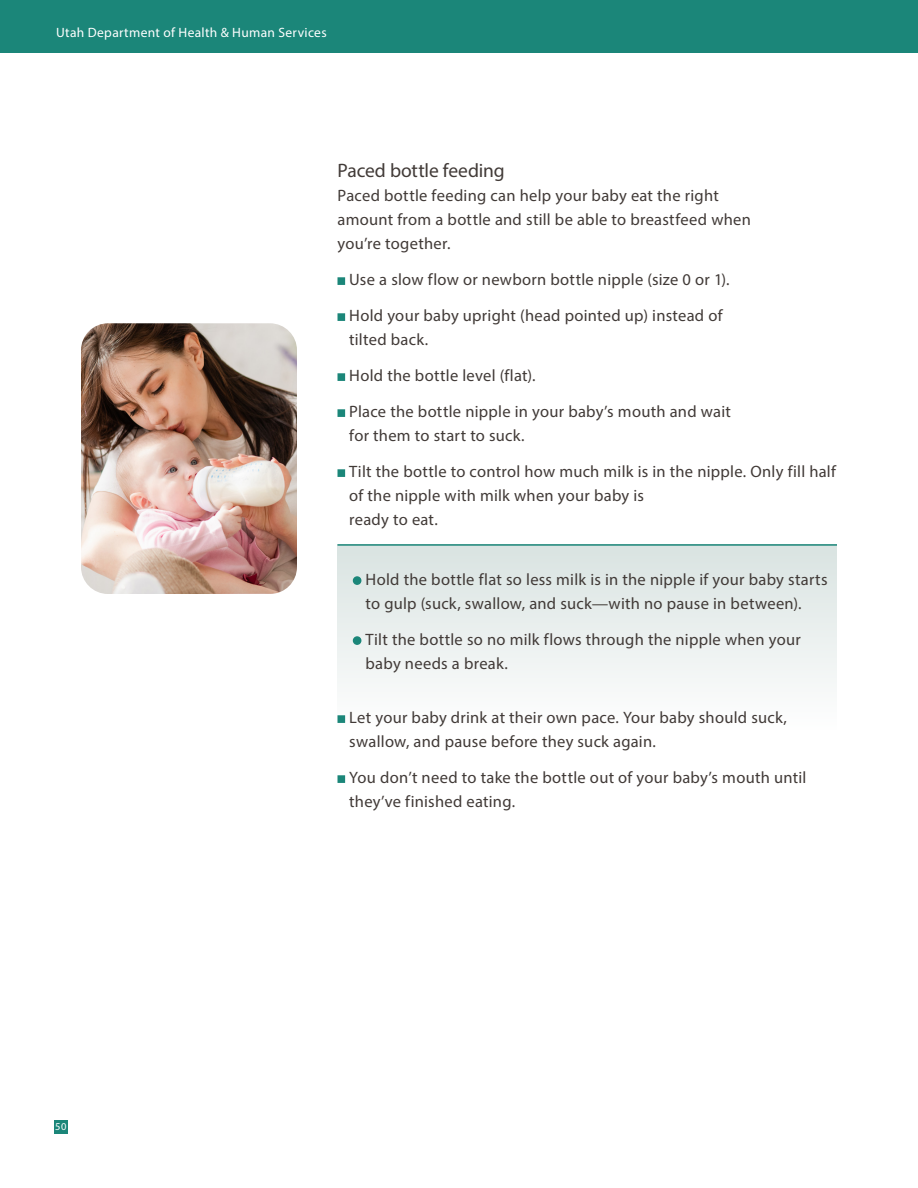
<style>
.page{position:relative;width:918px;height:1188px;background:#fff}
.page>*{position:absolute;margin:0;border:0;box-sizing:border-box;transform-origin:0 0}
.t1{font:19.5px "Myriad Pro";letter-spacing:-.005em;color:#413a37}
.t2{font:16.5px/24px "Myriad Pro";letter-spacing:.015em;color:#413a37}
.t3{font:13.5px "Myriad Pro";letter-spacing:.025em;color:#fff}
.t4{font:10.5px "Myriad Pro";color:#fff}
</style>
<div class="page">
<div style="left:54px;top:1120px;width:14px;height:14px;background:#1b8679"></div>
<div style="left:0;top:0;width:918px;height:53px;background:#1b8679"></div>
<div style="left:338px;top:544px;width:499px;height:186px;background:linear-gradient(to bottom,#d9e3e1,#fefefe)"></div>
<hr style="left:338px;top:544px;width:499px;height:2px;background:#1b8679">
<svg style="left:338px;top:277px;width:7px;height:8px"></svg>
<svg style="left:338px;top:313px;width:7px;height:8px"></svg>
<svg style="left:338px;top:373px;width:7px;height:8px"></svg>
<svg style="left:338px;top:409px;width:7px;height:8px"></svg>
<svg style="left:338px;top:469px;width:7px;height:8px"></svg>
<div style="left:354px;top:577px;width:7px;height:7px;background:#1b8679;border-radius:50%"></div>
<div style="left:353px;top:576px;width:8px;height:9px;border:2px solid #1b8679;border-radius:50%"></div>
<div style="left:354px;top:637px;width:7px;height:7px;background:#1b8679;border-radius:50%"></div>
<div style="left:353px;top:636px;width:8px;height:9px;border:2px solid #1b8679;border-radius:50%"></div>
<svg style="left:338px;top:715px;width:7px;height:8px"></svg>
<svg style="left:338px;top:775px;width:7px;height:8px"></svg>
<img style="left:81px;top:323px;width:216px;height:271px">
<p class="t3" style="left:56px;top:24px;width:272px">Utah Department of Health &amp; Human Services</p>
<p class="t1" style="left:338px;top:158px;width:169px">Paced bottle feeding</p>
<p class="t2" style="left:338px;top:183px;width:415px">Paced bottle feeding can help your baby eat the right amount from a bottle and still be able to breastfeed when you’re together.</p>
<p class="t2" style="left:349px;top:267px;width:382px">Use a slow flow or newborn bottle nipple (size 0 or 1).</p>
<p class="t2" style="left:349px;top:303px;width:375px">Hold your baby upright (head pointed up) instead of tilted back.</p>
<p class="t2" style="left:349px;top:363px;width:188px">Hold the bottle level (flat).</p>
<p class="t2" style="left:349px;top:399px;width:383px">Place the bottle nipple in your baby’s mouth and wait for them to start to suck.</p>
<p class="t2" style="left:349px;top:459px;width:488px">Tilt the bottle to control how much milk is in the nipple. Only fill half of the nipple with milk when your baby is<br>ready to eat.</p>
<p class="t2" style="left:366px;top:567px;width:464px">Hold the bottle flat so less milk is in the nipple if your baby starts to gulp (suck, swallow, and suck—with no pause in between).</p>
<p class="t2" style="left:366px;top:627px;width:437px">Tilt the bottle so no milk flows through the nipple when your baby needs a break.</p>
<p class="t2" style="left:349px;top:705px;width:439px">Let your baby drink at their own pace. Your baby should suck, swallow, and pause before they suck again.</p>
<p class="t2" style="left:349px;top:765px;width:459px">You don’t need to take the bottle out of your baby’s mouth until they’ve finished eating.</p>
<p class="t4" style="left:55px;top:1120px;width:13px">50</p>
</div>
